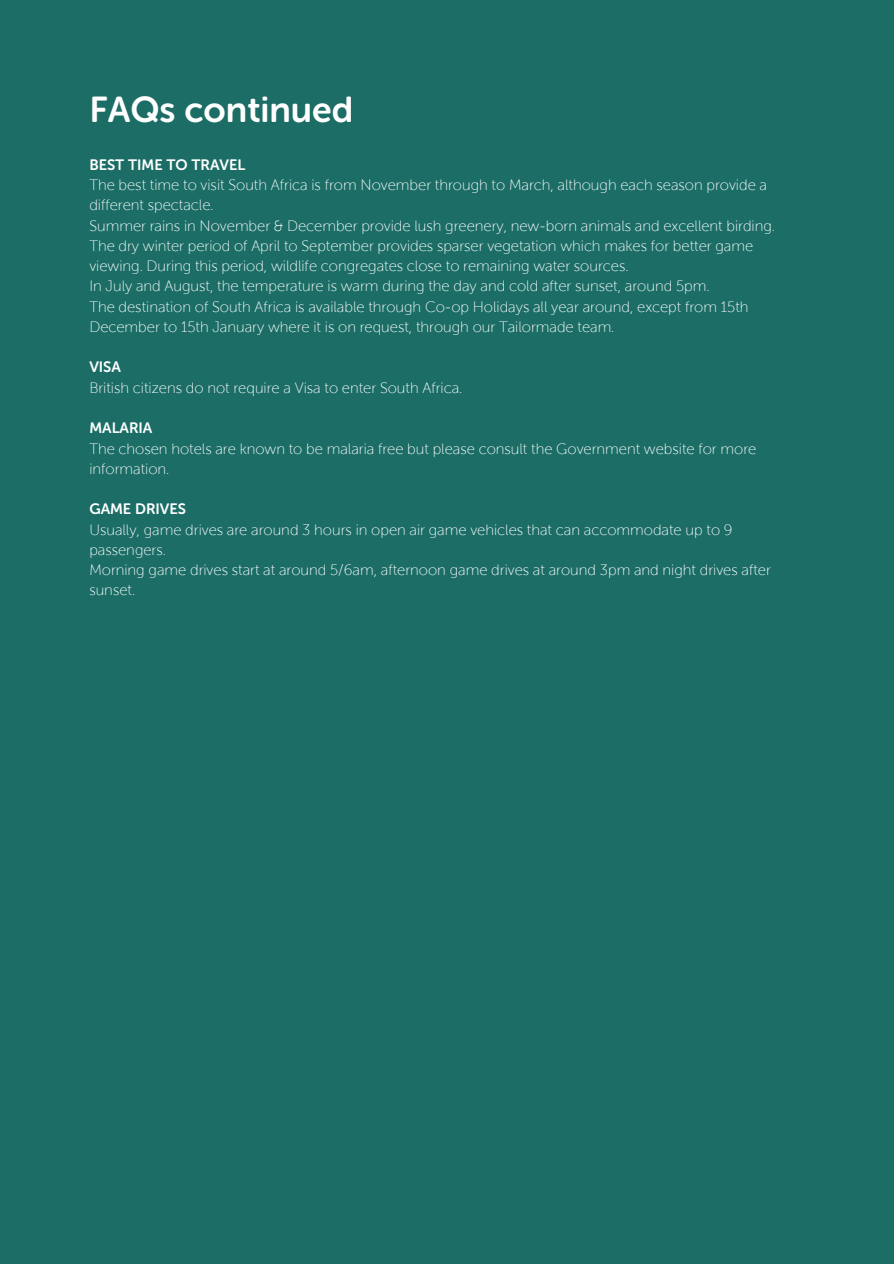
<style>
.page{position:relative;width:894px;height:1264px;background:#fff}
.page>*{position:absolute;margin:0;border:0;box-sizing:border-box;transform-origin:0 0}
.t1{font:35.85px "Museo Sans Rounded 700";color:#fff}
.t2{font:15px/20.2px "Museo Sans W01 Rounded 100";color:#fff}
.t3{font:15px "Museo Sans Rounded 700";color:#fff}
</style>
<div class="page">
<div style="left:0;top:0;width:893px;height:1263px;background:#1b6d66"></div>
<h1 class="t1" style="left:89px;top:88px;width:265px">FAQs continued</h1>
<p class="t3" style="left:89px;top:156px;width:157px">BEST TIME TO TRAVEL</p>
<p class="t2" style="left:89px;top:175px;width:679px">The best time to visit South Africa is from November through to March, although each season provide a different spectacle.</p>
<p class="t2" style="left:89px;top:215px;width:687px">Summer rains in November &amp; December provide lush greenery, new-born animals and excellent birding.</p>
<p class="t2" style="left:89px;top:236px;width:665px">The dry winter period of April to September provides sparser vegetation which makes for better game viewing. During this period, wildlife congregates close to remaining water sources.</p>
<p class="t2" style="left:89px;top:276px;width:621px">In July and August, the temperature is warm during the day and cold after sunset, around 5pm.</p>
<p class="t2" style="left:89px;top:296px;width:660px">The destination of South Africa is available through Co-op Holidays all year around, except from 15th<br>December to 15th January where it is on request, through our Tailormade team.</p>
<p class="t3" style="left:89px;top:358px;width:33px">VISA</p>
<p class="t2" style="left:89px;top:377px;width:374px">British citizens do not require a Visa to enter South Africa.</p>
<p class="t3" style="left:89px;top:419px;width:64px">MALARIA</p>
<p class="t2" style="left:89px;top:438px;width:668px">The chosen hotels are known to be malaria free but please consult the Government website for more information.</p>
<p class="t3" style="left:89px;top:500px;width:98px">GAME DRIVES</p>
<p class="t2" style="left:89px;top:519px;width:644px">Usually, game drives are around 3 hours in open air game vehicles that can accommodate up to 9 passengers.</p>
<p class="t2" style="left:89px;top:560px;width:682px">Morning game drives start at around 5/6am, afternoon game drives at around 3pm and night drives after sunset.</p>
</div>
